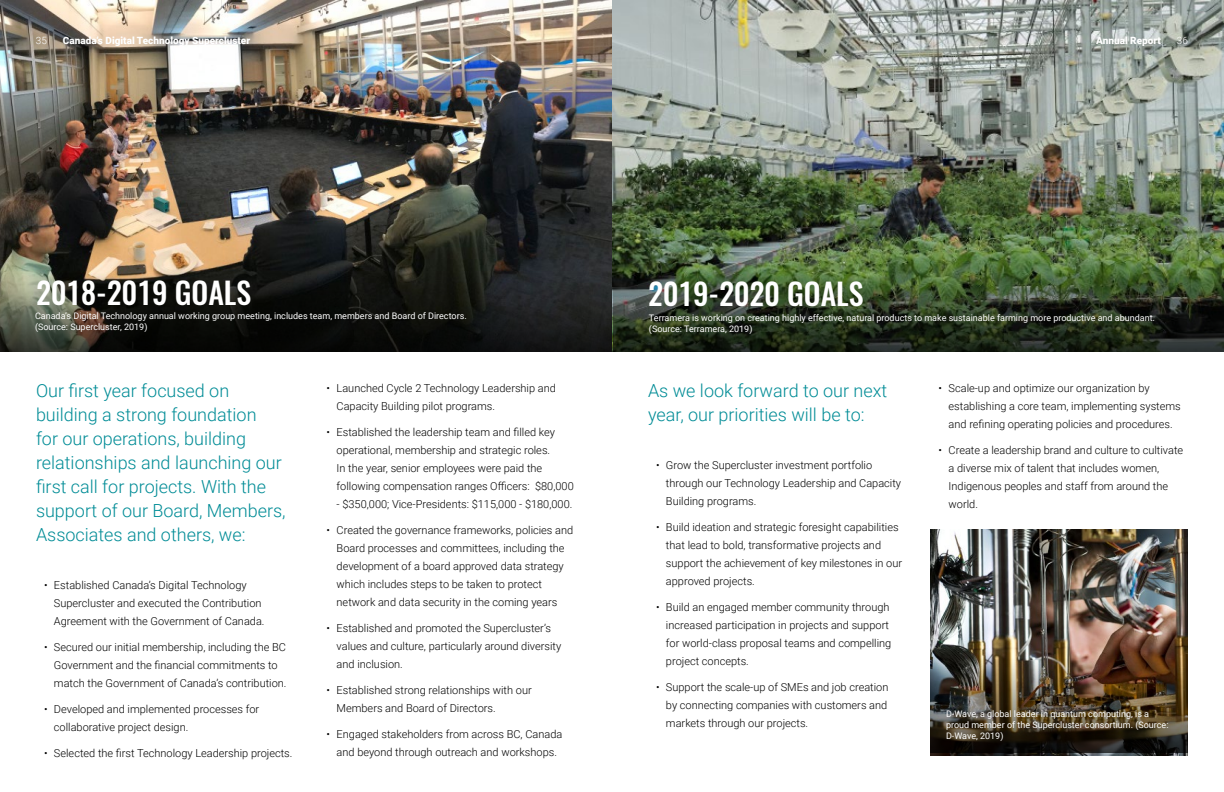
<style>
.page{position:relative;width:1224px;height:792px;background:#fff}
.page>*{position:absolute;margin:0;border:0;box-sizing:border-box;transform-origin:0 0}
.t1{font:500 30px "Oswald";color:#fff}
.t2{font:300 18px/24px "Roboto";color:#008c96}
.t3{font:300 11px/18px "Roboto";color:#000}
.t4{font:900 10px "Roboto";color:#fff}
.t5{font:300 10px "Roboto";color:#fff}
.t6{font:9px/11px "Roboto";color:#fff}
</style>
<div class="page">
<img style="left:0;top:0;width:612px;height:273px">
<img style="left:612px;top:0;width:612px;height:352px">
<svg style="left:0;top:273px;width:612px;height:79px;background:#1e1f1a"></svg>
<svg style="left:613px;top:273px;width:611px;height:79px;background:#2b3923"></svg>
<img style="left:930px;top:530px;width:258px;height:226px">
<img style="left:931px;top:657px;width:257px;height:96px">
<p class="t5" style="left:36px;top:33px;width:13px">35</p>
<p class="t4" style="left:63px;top:33px;width:189px">Canada’s Digital Technology Supercluster</p>
<p class="t4" style="left:1096px;top:33px;width:66px">Annual Report</p>
<p class="t5" style="left:1177px;top:33px;width:13px">36</p>
<h1 class="t1" style="left:36px;top:272px;width:217px">2018-2019 GOALS</h1>
<h1 class="t1" style="left:648px;top:273px;width:217px">2019-2020 GOALS</h1>
<p class="t6" style="left:35px;top:310px;width:433px">Canada’s Digital Technology annual working group meeting, includes team, members and Board of Directors. (Source: Supercluster, 2019)</p>
<p class="t6" style="left:649px;top:312px;width:507px">Terramera is working on creating highly effective, natural products to make sustainable farming more productive and abundant. (Source: Terramera, 2019)</p>
<h2 class="t2" style="left:36px;top:378px;width:251px">Our first year focused on building a strong foundation<br>for our operations, building relationships and launching our first call for projects. With the support of our Board, Members,<br>Associates and others, we:</h2>
<p class="t3" style="left:54px;top:576px;width:212px;text-indent:-10px">• Established Canada’s Digital Technology<br>Supercluster and executed the Contribution<br>Agreement with the Government of Canada.</p>
<p class="t3" style="left:54px;top:638px;width:234px;text-indent:-10px">• Secured our initial membership, including the BC<br>Government and the financial commitments to match the Government of Canada’s contribution.</p>
<p class="t3" style="left:54px;top:700px;width:207px;text-indent:-10px">• Developed and implemented processes for collaborative project design.</p>
<p class="t3" style="left:44px;top:744px;width:250px">• Selected the first Technology Leadership projects.</p>
<p class="t3" style="left:337px;top:379px;width:221px;text-indent:-10px">• Launched Cycle 2 Technology Leadership and<br>Capacity Building pilot programs.</p>
<p class="t3" style="left:337px;top:423px;width:239px;text-indent:-10px">• Established the leadership team and filled key operational, membership and strategic roles.<br>In the year, senior employees were paid the following compensation ranges Officers: $80,000</p>
<p class="t3" style="left:337px;top:495px;width:237px">- $350,000; Vice-Presidents: $115,000 - $180,000.</p>
<p class="t3" style="left:337px;top:521px;width:238px;text-indent:-10px">• Created the governance frameworks, policies and Board processes and committees, including the development of a board approved data strategy which includes steps to be taken to protect network and data security in the coming years</p>
<p class="t3" style="left:337px;top:619px;width:226px;text-indent:-10px">• Established and promoted the Supercluster’s values and culture, particularly around diversity and inclusion.</p>
<p class="t3" style="left:337px;top:681px;width:197px;text-indent:-10px">• Established strong relationships with our<br>Members and Board of Directors.</p>
<p class="t3" style="left:327px;top:725px;width:237px;text-align:center">• Engaged stakeholders from across BC, Canada and beyond through outreach and workshops.</p>
<h2 class="t2" style="left:648px;top:378px;width:241px">As we look forward to our next year, our priorities will be to:</h2>
<p class="t3" style="left:666px;top:456px;width:237px;text-indent:-10px">• Grow the Supercluster investment portfolio through our Technology Leadership and Capacity<br>Building programs.</p>
<p class="t3" style="left:666px;top:518px;width:238px;text-indent:-10px">• Build ideation and strategic foresight capabilities that lead to bold, transformative projects and support the achievement of key milestones in our approved projects.</p>
<p class="t3" style="left:666px;top:598px;width:227px;text-indent:-10px">• Build an engaged member community through increased participation in projects and support for world-class proposal teams and compelling project concepts.</p>
<p class="t3" style="left:666px;top:678px;width:224px;text-align:justify;text-indent:-10px">• Support the scale-up of SMEs and job creation by connecting companies with customers and markets through our projects.</p>
<p class="t3" style="left:949px;top:379px;width:234px;text-indent:-10px">• Scale-up and optimize our organization by establishing a core team, implementing systems and refining operating policies and procedures.</p>
<p class="t3" style="left:949px;top:441px;width:236px;text-indent:-10px">• Create a leadership brand and culture to cultivate a diverse mix of talent that includes women, Indigenous peoples and staff from around the world.</p>
<p class="t6" style="left:946px;top:708px;width:224px">D-Wave, a global leader in quantum computing, is a proud member of the Supercluster consortium. (Source:<br>D-Wave, 2019)</p>
</div>
